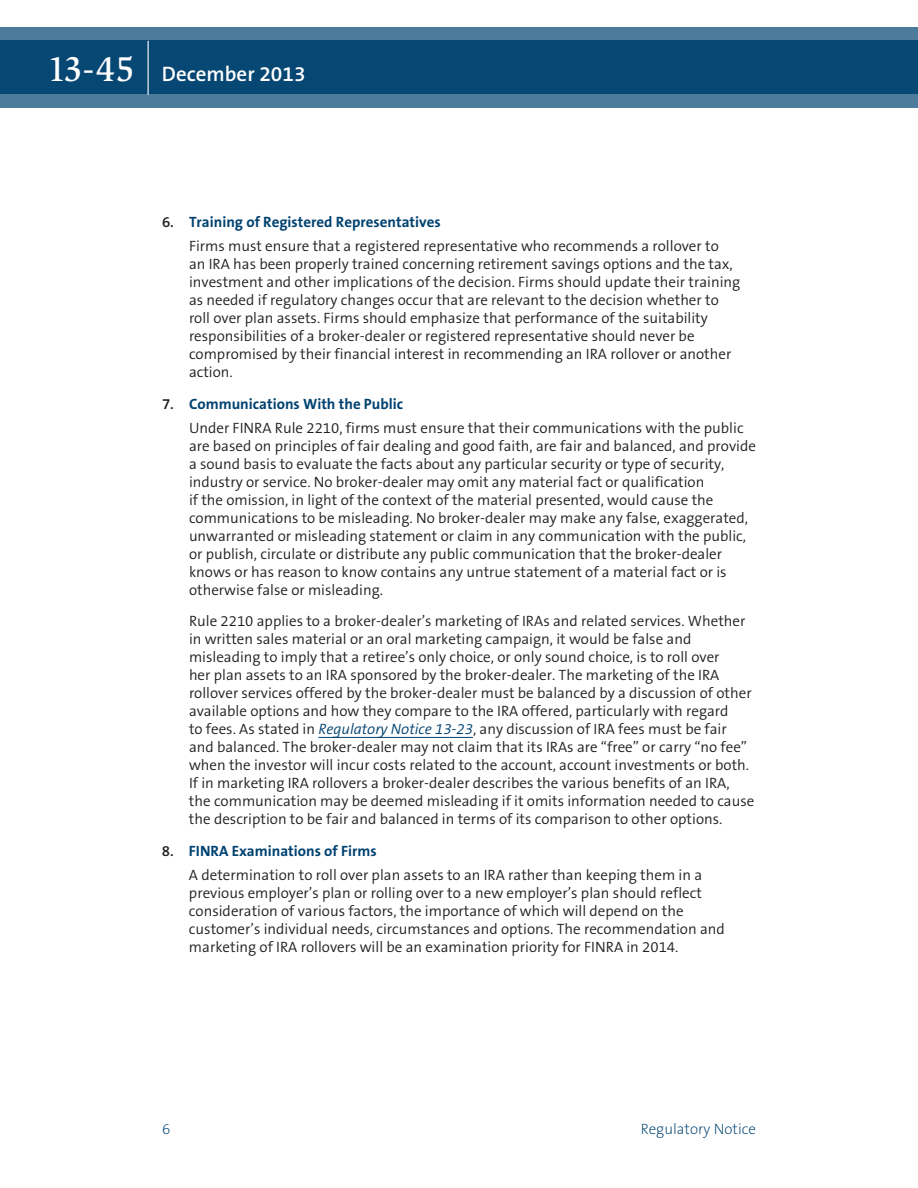
<style>
.page{position:relative;width:918px;height:1188px;background:#fff}
.page>*{position:absolute;margin:0;border:0;box-sizing:border-box;transform-origin:0 0}
.t1{font:600 21px "The Sans B6";color:#fff}
.t2{font:300 15px/18px "The Sans B4";color:#231f20}
.t3{font:700 15px "The Sans B7";color:#004270}
.t4{font:200 15px "The Sans B2";color:#004270}
.s1{font-family:"Slimbach LT";font-weight:500;font-size:36px}
.s2{font-family:"The Sans B6";font-weight:600;color:#231f20}
.s3{font-style:italic;color:#004270}
</style>
<div class="page">
<svg style="left:0;top:27px;width:918px;height:81px;background:#1e5881"></svg>
<hr style="left:148px;top:41px;width:1px;height:54px;background:#fff">
<hr style="left:318px;top:737px;width:155px;height:1px;background:#004270">
<h1 class="t1" style="left:47px;top:63px;width:260px"><span class="s1">13-45</span> December 2013</h1>
<p class="t3" style="left:162px;top:214px;width:280px"><span class="s2">6.</span> Training of Registered Representatives</p>
<p class="t2" style="left:189px;top:237px;width:553px">Firms must ensure that a registered representative who recommends a rollover to<br>an IRA has been properly trained concerning retirement savings options and the tax, investment and other implications of the decision. Firms should update their training as needed if regulatory changes occur that are relevant to the decision whether to roll over plan assets. Firms should emphasize that performance of the suitability responsibilities of a broker-dealer or registered representative should never be compromised by their financial interest in recommending an IRA rollover or another action.</p>
<p class="t3" style="left:162px;top:395px;width:243px"><span class="s2">7.</span> Communications With the Public</p>
<p class="t2" style="left:189px;top:419px;width:568px">Under FINRA Rule 2210, firms must ensure that their communications with the public are based on principles of fair dealing and good faith, are fair and balanced, and provide a sound basis to evaluate the facts about any particular security or type of security, industry or service. No broker-dealer may omit any material fact or qualification<br>if the omission, in light of the context of the material presented, would cause the communications to be misleading. No broker-dealer may make any false, exaggerated, unwarranted or misleading statement or claim in any communication with the public, or publish, circulate or distribute any public communication that the broker-dealer knows or has reason to know contains any untrue statement of a material fact or is otherwise false or misleading.</p>
<p class="t2" style="left:189px;top:612px;width:567px">Rule 2210 applies to a broker-dealer’s marketing of IRAs and related services. Whether in written sales material or an oral marketing campaign, it would be false and misleading to imply that a retiree’s only choice, or only sound choice, is to roll over<br>her plan assets to an IRA sponsored by the broker-dealer. The marketing of the IRA rollover services offered by the broker-dealer must be balanced by a discussion of other available options and how they compare to the IRA offered, particularly with regard<br>to fees. As stated in <span class="s3">Regulatory Notice 13-23</span>, any discussion of IRA fees must be fair and balanced. The broker-dealer may not claim that its IRAs are “free” or carry “no fee” when the investor will incur costs related to the account, account investments or both.<br>If in marketing IRA rollovers a broker-dealer describes the various benefits of an IRA, the communication may be deemed misleading if it omits information needed to cause the description to be fair and balanced in terms of its comparison to other options.</p>
<p class="t3" style="left:162px;top:842px;width:216px"><span class="s2">8.</span> FINRA Examinations of Firms</p>
<p class="t2" style="left:189px;top:866px;width:537px">A determination to roll over plan assets to an IRA rather than keeping them in a previous employer’s plan or rolling over to a new employer’s plan should reflect consideration of various factors, the importance of which will depend on the customer’s individual needs, circumstances and options. The recommendation and marketing of IRA rollovers will be an examination priority for FINRA in 2014.</p>
<p class="t4" style="left:162px;top:1121px;width:10px">6</p>
<p class="t4" style="left:641px;top:1121px;width:117px">Regulatory Notice</p>
</div>
